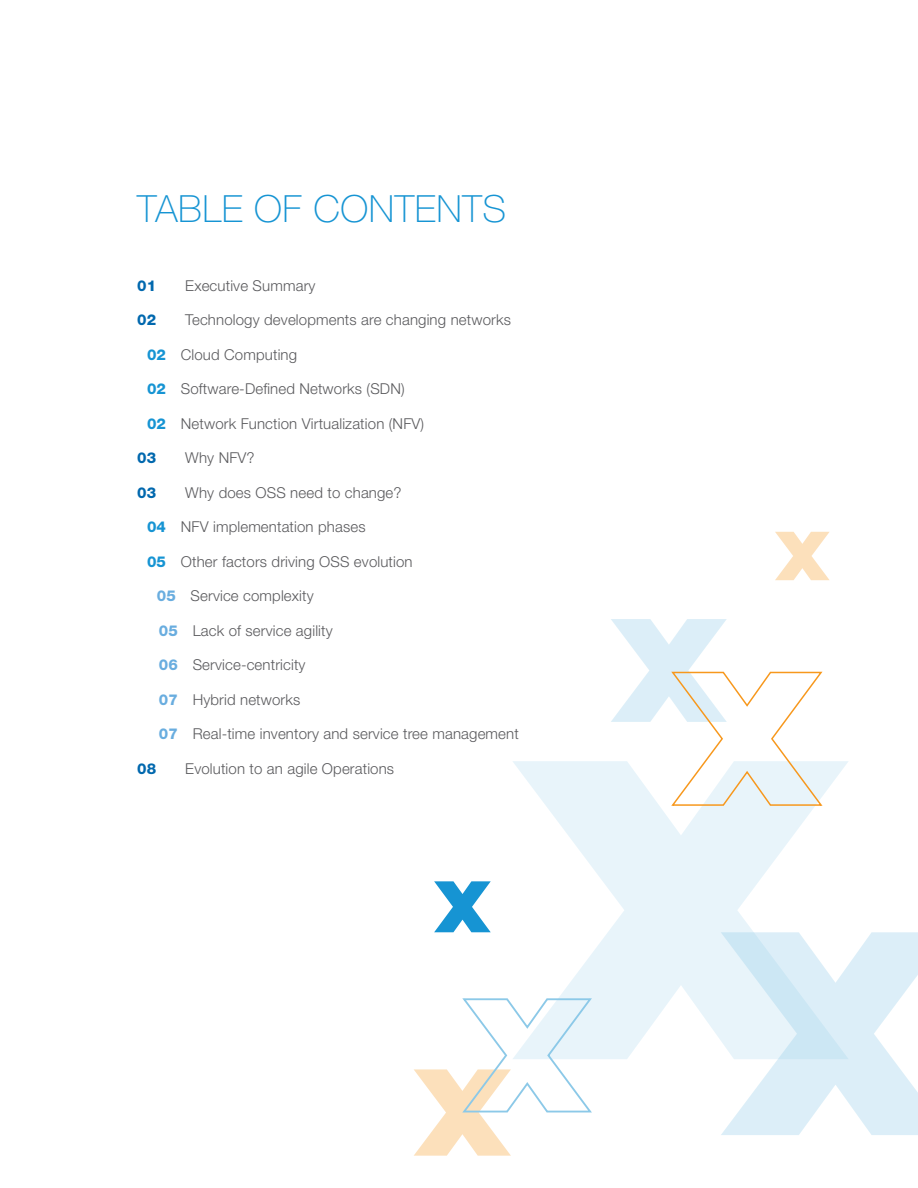
<style>
.page{position:relative;width:918px;height:1188px;background:#fff}
.page>*{position:absolute;margin:0;border:0;box-sizing:border-box;transform-origin:0 0}
.Table_of_Contents{font:100 37.5px "Helvetica Neue";letter-spacing:.015em;color:#1694d3}
.Table_of_Contents-2{font:300 15px "Helvetica Neue";letter-spacing:.01em;color:#5a5a5d}
.Table_of_Contents-3{font:800 15px "Helvetica Neue";letter-spacing:.01em;color:#0168ae}
.s1{font-weight:800;color:#1694d3}
.s2{font-weight:800;color:#69addf}
</style>
<div class="page">
<svg style="left:513px;top:761px;width:335px;height:298px;fill:#e8f4fa"></svg>
<svg style="left:721px;top:932px;width:197px;height:203px"></svg>
<svg style="left:775px;top:532px;width:54px;height:48px"></svg>
<svg style="left:434px;top:881px;width:57px;height:51px"></svg>
<svg style="left:611px;top:619px;width:213px;height:188px"></svg>
<svg style="left:414px;top:997px;width:180px;height:159px"></svg>
<p class="Table_of_Contents" style="left:137px;top:187px;width:370px">TABLE OF CONTENTS</p>
<p class="Table_of_Contents-3" style="left:137px;top:277px;width:21px">01</p>
<p class="Table_of_Contents-2" style="left:185px;top:276px;width:132px">Executive Summary</p>
<p class="Table_of_Contents-3" style="left:137px;top:311px;width:21px">02</p>
<p class="Table_of_Contents-2" style="left:185px;top:311px;width:327px">Technology developments are changing networks</p>
<p class="Table_of_Contents-2" style="left:147px;top:345px;width:152px"><span class="s1">02</span> Cloud Computing</p>
<p class="Table_of_Contents-2" style="left:147px;top:380px;width:259px"><span class="s1">02</span> Software-Defined Networks (SDN)</p>
<p class="Table_of_Contents-2" style="left:147px;top:414px;width:279px"><span class="s1">02</span> Network Function Virtualization (NFV)</p>
<p class="Table_of_Contents-3" style="left:137px;top:449px;width:21px">03</p>
<p class="Table_of_Contents-2" style="left:185px;top:449px;width:71px">Why NFV?</p>
<p class="Table_of_Contents-3" style="left:137px;top:484px;width:21px">03</p>
<p class="Table_of_Contents-2" style="left:185px;top:483px;width:218px">Why does OSS need to change?</p>
<p class="Table_of_Contents-2" style="left:147px;top:518px;width:220px"><span class="s1">04</span> NFV implementation phases</p>
<p class="Table_of_Contents-2" style="left:147px;top:552px;width:267px"><span class="s1">05</span> Other factors driving OSS evolution</p>
<p class="Table_of_Contents-2" style="left:157px;top:587px;width:158px"><span class="s2">05</span> Service complexity</p>
<p class="Table_of_Contents-2" style="left:159px;top:621px;width:175px"><span class="s2">05</span> Lack of service agility</p>
<p class="Table_of_Contents-2" style="left:159px;top:656px;width:148px"><span class="s2">06</span> Service-centricity</p>
<p class="Table_of_Contents-2" style="left:159px;top:690px;width:143px"><span class="s2">07</span> Hybrid networks</p>
<p class="Table_of_Contents-2" style="left:159px;top:725px;width:361px"><span class="s2">07</span> Real-time inventory and service tree management</p>
<p class="Table_of_Contents-3" style="left:137px;top:760px;width:21px">08</p>
<p class="Table_of_Contents-2" style="left:185px;top:759px;width:210px">Evolution to an agile Operations</p>
</div>
